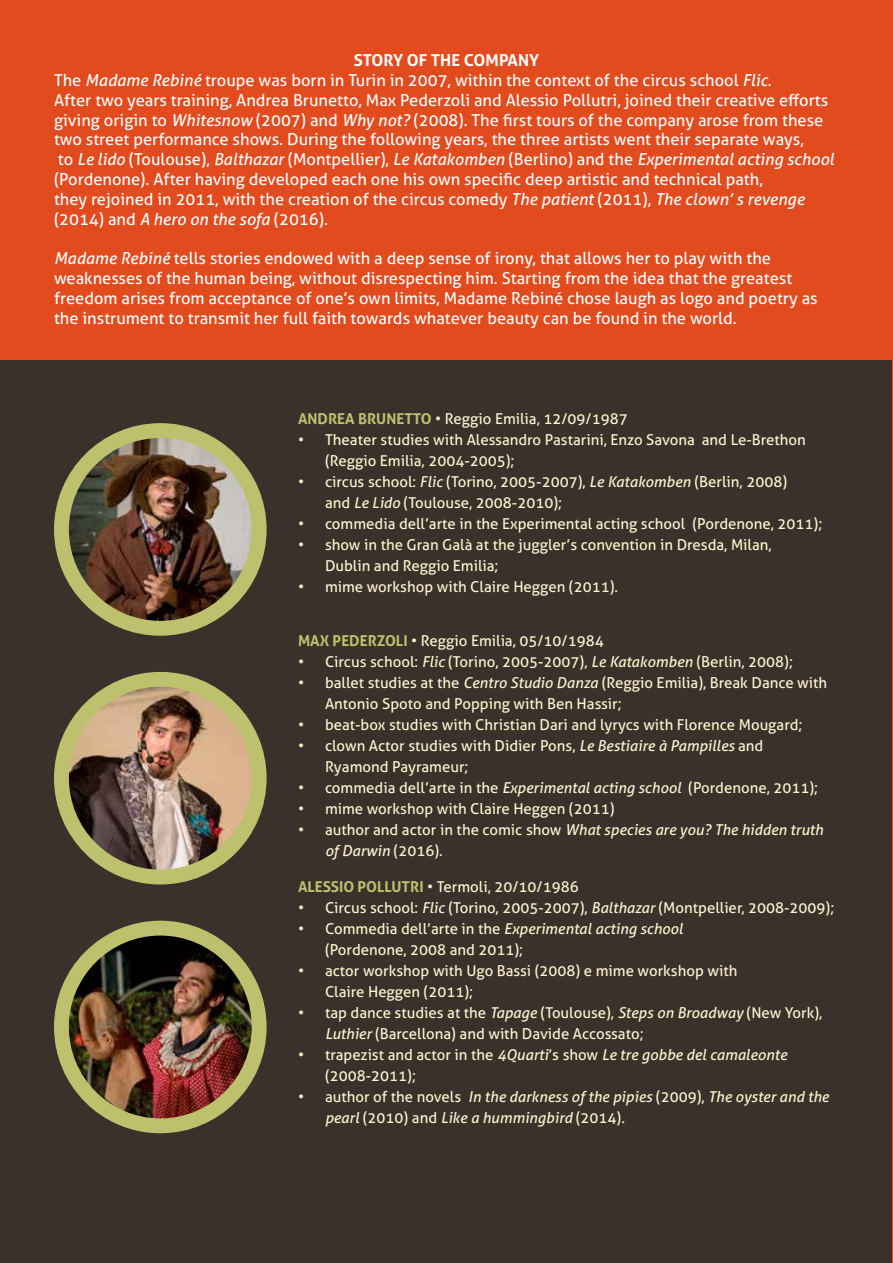
<style>
.page{position:relative;width:893px;height:1263px;background:#e24b1e}
.page>*{position:absolute;margin:0;border:0;box-sizing:border-box;transform-origin:0 0}
.t1{font:16.5px/19.8px "Aller";color:#fff}
.t2{font:15px/21px "Aller";color:#fff3d1}
.t3{font:italic 15px/21px "Aller";color:#fff3d1}
.t4{font:700 15px "Aller";color:#bdc16e}
.s1{font-weight:700}
.s2{font-style:italic}
.s3{font-weight:700;color:#bdc16e}
.s4{font-style:normal}
</style>
<div class="page">
<div style="left:1px;top:360px;width:891px;height:902px;background:#39312a"></div>
<div style="left:54px;top:423px;width:213px;height:213px;background:#bdc16e;border-radius:50%"></div>
<img style="left:69px;top:438px;width:183px;height:183px;border-radius:91px">
<div style="left:54px;top:672px;width:213px;height:212px;background:#bdc16e;border-radius:50%"></div>
<img style="left:69px;top:687px;width:183px;height:183px;border-radius:91px">
<div style="left:54px;top:921px;width:213px;height:212px;background:#bdc16e;border-radius:50%"></div>
<img style="left:69px;top:935px;width:183px;height:183px;border-radius:91px">
<p class="t1" style="left:54px;top:50px;width:782px;text-indent:300px"><span class="s1">STORY OF THE COMPANY<br></span>The <span class="s2">Madame Rebiné</span> troupe was born in Turin in 2007, within the context of the circus school <span class="s2">Flic</span>.<br>After two years training, Andrea Brunetto, Max Pederzoli and Alessio Pollutri, joined their creative efforts giving origin to <span class="s2">Whitesnow</span> (2007) and <span class="s2">Why not?</span> (2008). The first tours of the company arose from these two street performance shows. During the following years, the three artists went their separate ways,<br>to <span class="s2">Le lido</span> (Toulouse), <span class="s2">Balthazar</span> (Montpellier), <span class="s2">Le Katakomben</span> (Berlino) and the <span class="s2">Experimental acting school </span>(Pordenone). After having developed each one his own specific deep artistic and technical path,<br>they rejoined in 2011, with the creation of the circus comedy <span class="s2">The patient</span> (2011), <span class="s2">The clown’ s revenge </span>(2014) and <span class="s2">A hero on the sofa</span> (2016).</p>
<p class="t1" style="left:54px;top:248px;width:765px"><span class="s2">Madame Rebiné</span> tells stories endowed with a deep sense of irony, that allows her to play with the weaknesses of the human being, without disrespecting him. Starting from the idea that the greatest freedom arises from acceptance of one’s own limits, Madame Rebiné chose laugh as logo and poetry as the instrument to transmit her full faith towards whatever beauty can be found in the world.</p>
<p class="t4" style="left:298px;top:409px;width:11px">ANDREA</p>
<p class="t4" style="left:358px;top:409px;width:38px">BRUNETT</p>
<p class="t2" style="left:421px;top:408px;width:208px"><span class="s3">O</span> • Reggio Emilia, 12/09/1987</p>
<p class="t2" style="left:325px;top:429px;width:482px;text-indent:-27px">• Theater studies with Alessandro Pastarini, Enzo Savona and Le-Brethon (Reggio Emilia, 2004-2005);</p>
<p class="t2" style="left:325px;top:471px;width:464px;text-indent:-27px">• circus school: <span class="s2">Flic</span> (Torino, 2005-2007), <span class="s2">Le Katakomben</span> (Berlin, 2008) and <span class="s2">Le Lido</span> (Toulouse, 2008-2010);</p>
<p class="t2" style="left:298px;top:513px;width:526px">• commedia dell’arte in the Experimental acting school (Pordenone, 2011);</p>
<p class="t2" style="left:325px;top:534px;width:448px;text-indent:-27px">• show in the Gran Galà at the juggler’s convention in Dresda, Milan,<br>Dublin and Reggio Emilia;</p>
<p class="t2" style="left:298px;top:576px;width:322px">• mime workshop with Claire Heggen (2011).</p>
<p class="t4" style="left:298px;top:631px;width:53px">MAX PEDER</p>
<p class="t2" style="left:377px;top:630px;width:228px"><span class="s3">ZOLI</span> • Reggio Emilia, 05/10/1984</p>
<p class="t2" style="left:298px;top:651px;width:496px">• Circus school: <span class="s2">Flic</span> (Torino, 2005-2007), <span class="s2">Le Katakomben</span> (Berlin, 2008);</p>
<p class="t2" style="left:325px;top:672px;width:504px;text-indent:-27px">• ballet studies at the <span class="s2">Centro Studio Danza</span> (Reggio Emilia), Break Dance with<br>Antonio Spoto and Popping with Ben Hassir;</p>
<p class="t2" style="left:298px;top:714px;width:506px">• beat-box studies with Christian Dari and lyrycs with Florence Mougard;</p>
<p class="t2" style="left:325px;top:735px;width:440px;text-indent:-27px">• clown Actor studies with Didier Pons, <span class="s2">Le Bestiaire à Pampilles</span> and<br>Ryamond Payrameur;</p>
<p class="t2" style="left:298px;top:777px;width:522px">• commedia dell’arte in the <span class="s2">Experimental acting school</span> (Pordenone, 2011);</p>
<p class="t2" style="left:298px;top:798px;width:318px">• mime workshop with Claire Heggen (2011)</p>
<p class="t3" style="left:325px;top:819px;width:500px;text-indent:-27px"><span class="s4">• author and actor in the comic show</span> What species are you? The hidden truth of Darwin <span class="s4">(2016).</span></p>
<p class="t2" style="left:298px;top:876px;width:282px"><span class="s3">ALESSIO POLLUTRI</span> • Termoli, 20/10/1986</p>
<p class="t2" style="left:298px;top:897px;width:538px">• Circus school: <span class="s2">Flic</span> (Torino, 2005-2007), <span class="s2">Balthazar</span> (Montpellier, 2008-2009);</p>
<p class="t2" style="left:325px;top:918px;width:360px;text-indent:-27px">• Commedia dell’arte in the <span class="s2">Experimental acting school </span>(Pordenone, 2008 and 2011);</p>
<p class="t2" style="left:325px;top:960px;width:414px;text-indent:-27px">• actor workshop with Ugo Bassi (2008) e mime workshop with<br>Claire Heggen (2011);</p>
<p class="t2" style="left:325px;top:1002px;width:499px;text-indent:-27px">• tap dance studies at the <span class="s2">Tapage</span> (Toulouse), <span class="s2">Steps on Broadway</span> (New York),<br><span class="s2">Luthier</span> (Barcellona) and with Davide Accossato;</p>
<p class="t2" style="left:325px;top:1044px;width:464px;text-indent:-27px">• trapezist and actor in the <span class="s2">4Quarti</span>’s show <span class="s2">Le tre gobbe del camaleonte </span>(2008-2011);</p>
<p class="t3" style="left:325px;top:1086px;width:506px;text-indent:-27px"><span class="s4">• author of the novels</span> In the darkness of the pipies <span class="s4">(2009),</span> The oyster and the pearl <span class="s4">(2010) and</span> Like a hummingbird <span class="s4">(2014).</span></p>
</div>
